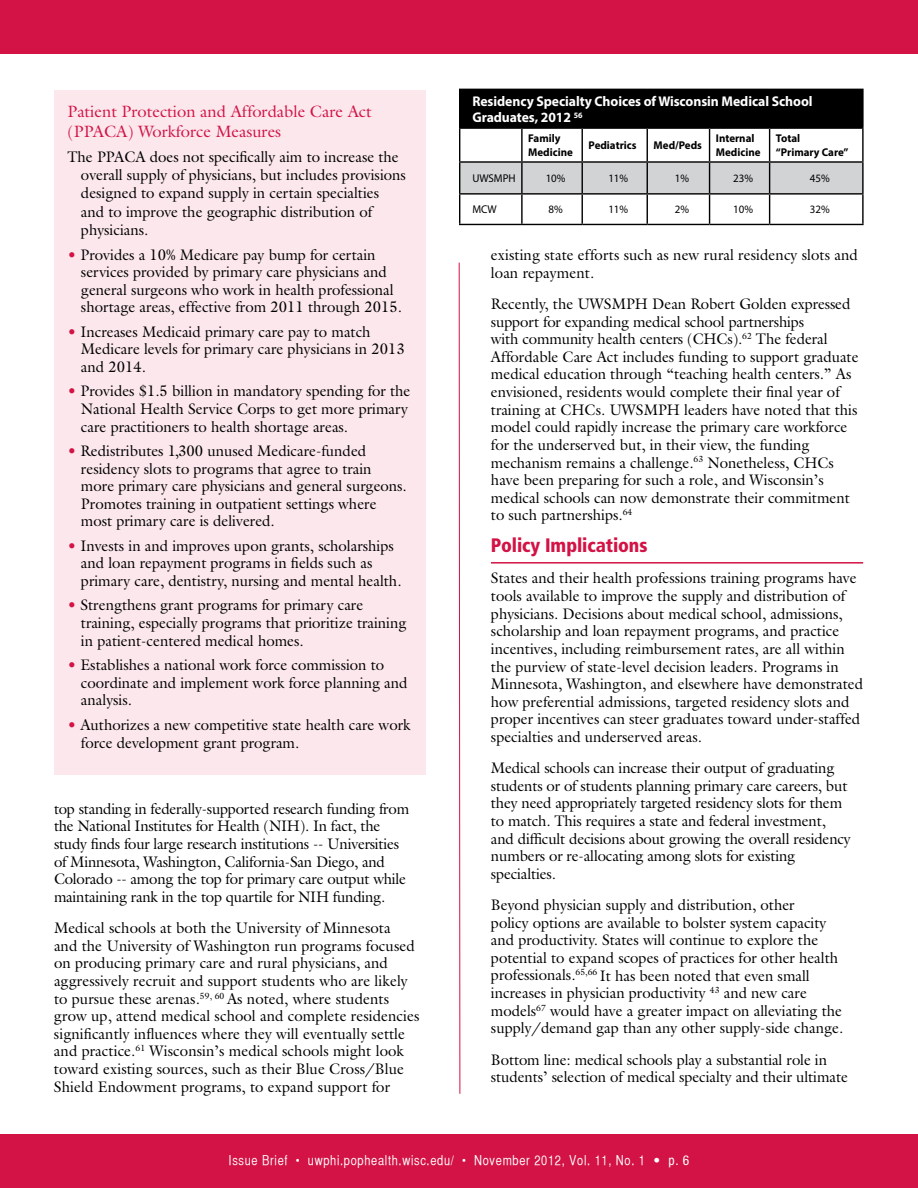
<style>
.page{position:relative;width:918px;height:1188px;background:#fff}
.page>*{position:absolute;margin:0;border:0;box-sizing:border-box;transform-origin:0 0}
.t1{font:900 condensed 19.5px "Frutiger";letter-spacing:-.005em;color:#d31245}
.t2{font:16.5px/19.8px "Galliard";color:#d31245}
.t3{font:15.3px/17.5px "Galliard";color:#000}
.t4{font:700 14.1px/17px "Myriad Pro";letter-spacing:-.005em;color:#fff}
.t5{font:13.5px "Helvetica CY Plain";letter-spacing:.05em;color:#fff}
.t6{font:700 11.25px/14.1px "Myriad Pro";color:#000}
.t7{font:11.25px "Myriad Pro";letter-spacing:-.005em;color:#000}
.s1{color:#d31245}
.s2{font-family:"Helvetica Neue";font-stretch:condensed}
</style>
<div class="page">
<div style="left:0;top:1134px;width:918px;height:54px;background:#d31245"></div>
<div style="left:0;top:0;width:918px;height:54px;background:#d31245"></div>
<hr style="left:491px;top:562px;width:372px;height:2px;background:#d31245">
<svg style="left:459px;top:262px;width:1px;height:832px"></svg>
<div style="left:460px;top:89px;width:403px;height:39px;background:#000"></div>
<hr style="left:459px;top:89px;width:63px;height:1px;background:#000">
<hr style="left:459px;top:90px;width:1px;height:37px;background:#000">
<hr style="left:770px;top:89px;width:94px;height:1px;background:#000">
<hr style="left:862px;top:90px;width:2px;height:37px;background:#000">
<hr style="left:459px;top:127px;width:63px;height:2px;background:#000">
<hr style="left:459px;top:129px;width:1px;height:32px;background:#000">
<hr style="left:522px;top:127px;width:60px;height:2px;background:#000">
<hr style="left:521px;top:129px;width:2px;height:32px;background:#000">
<hr style="left:582px;top:127px;width:65px;height:2px;background:#000">
<hr style="left:582px;top:129px;width:1px;height:32px;background:#000">
<hr style="left:647px;top:127px;width:63px;height:2px;background:#000">
<hr style="left:647px;top:129px;width:1px;height:32px;background:#000">
<hr style="left:710px;top:127px;width:60px;height:2px;background:#000">
<hr style="left:709px;top:129px;width:1px;height:32px;background:#000">
<hr style="left:770px;top:127px;width:94px;height:2px;background:#000">
<hr style="left:769px;top:129px;width:1px;height:32px;background:#000">
<hr style="left:862px;top:129px;width:2px;height:32px;background:#000">
<hr style="left:459px;top:161px;width:63px;height:2px;background:#000">
<hr style="left:522px;top:161px;width:60px;height:2px;background:#000">
<hr style="left:582px;top:161px;width:65px;height:2px;background:#000">
<hr style="left:647px;top:161px;width:63px;height:2px;background:#000">
<hr style="left:710px;top:161px;width:60px;height:2px;background:#000">
<hr style="left:770px;top:161px;width:94px;height:2px;background:#000">
<hr style="left:862px;top:163px;width:2px;height:30px;background:#000">
<hr style="left:770px;top:193px;width:94px;height:2px;background:#000">
<svg style="left:459px;top:162px;width:404px;height:62px"></svg>
<hr style="left:862px;top:195px;width:2px;height:29px;background:#000">
<hr style="left:459px;top:224px;width:63px;height:1px;background:#000">
<hr style="left:522px;top:224px;width:60px;height:1px;background:#000">
<hr style="left:582px;top:224px;width:65px;height:1px;background:#000">
<hr style="left:647px;top:224px;width:63px;height:1px;background:#000">
<hr style="left:710px;top:224px;width:60px;height:1px;background:#000">
<hr style="left:770px;top:224px;width:94px;height:1px;background:#000">
<div style="left:54px;top:90px;width:371px;height:684px;background:#fbe7ec"></div>
<p class="t2" style="left:68px;top:101px;width:306px">Patient Protection and Affordable Care Act (PPACA) Workforce Measures</p>
<p class="t3" style="left:81px;top:147px;width:326px;line-height:18.3px;text-indent:-13px">The PPACA does not specifically aim to increase the overall supply of physicians, but includes provisions designed to expand supply in certain specialties and to improve the geographic distribution of physicians.</p>
<p class="t3" style="left:81px;top:245px;width:322px;text-indent:-13px"><span class="s1">•</span> Provides a 10% Medicare pay bump for certain services provided by primary care physicians and general surgeons who work in health professional shortage areas, effective from 2011 through 2015.</p>
<p class="t3" style="left:81px;top:322px;width:325px;text-indent:-13px"><span class="s1">•</span> Increases Medicaid primary care pay to match<br>Medicare levels for primary care physicians in 2013 and 2014.</p>
<p class="t3" style="left:81px;top:382px;width:331px;text-indent:-13px"><span class="s1">•</span> Provides $1.5 billion in mandatory spending for the<br>National Health Service Corps to get more primary care practitioners to health shortage areas.</p>
<p class="t3" style="left:81px;top:442px;width:327px;text-indent:-13px"><span class="s1">•</span> Redistributes 1,300 unused Medicare-funded residency slots to programs that agree to train more primary care physicians and general surgeons.<br>Promotes training in outpatient settings where most primary care is delivered.</p>
<p class="t3" style="left:81px;top:537px;width:322px;text-indent:-13px"><span class="s1">•</span> Invests in and improves upon grants, scholarships and loan repayment programs in fields such as primary care, dentistry, nursing and mental health.</p>
<p class="t3" style="left:81px;top:596px;width:327px;text-indent:-13px"><span class="s1">•</span> Strengthens grant programs for primary care training, especially programs that prioritize training in patient-centered medical homes.</p>
<p class="t3" style="left:81px;top:656px;width:328px;text-indent:-13px"><span class="s1">•</span> Establishes a national work force commission to coordinate and implement work force planning and analysis.</p>
<p class="t3" style="left:81px;top:715px;width:331px;line-height:18.3px;text-indent:-13px"><span class="s1">•</span> Authorizes a new competitive state health care work force development grant program.</p>
<p class="t3" style="left:54px;top:800px;width:357px">top standing in federally-supported research funding from the National Institutes for Health (NIH). In fact, the study finds four large research institutions -- Universities of Minnesota, Washington, California-San Diego, and Colorado -- among the top for primary care output while maintaining rank in the top quartile for NIH funding.</p>
<p class="t3" style="left:54px;top:919px;width:367px">Medical schools at both the University of Minnesota<br>and the University of Washington run programs focused on producing primary care and rural physicians, and aggressively recruit and support students who are likely to pursue these arenas.<sup>59,</sup> <sup>60</sup> As noted, where students grow up, attend medical school and complete residencies significantly influences where they will eventually settle and practice.<sup>61</sup> Wisconsin’s medical schools might look toward existing sources, such as their Blue Cross/Blue Shield Endowment programs, to expand support for</p>
<p class="t4" style="left:472px;top:92px;width:342px">Residency Specialty Choices of Wisconsin Medical School<br>Graduates, 2012 <sup>56</sup></p>
<p class="t6" style="left:528px;top:131px;width:46px">Family<br>Medicine</p>
<p class="t6" style="left:589px;top:138px;width:49px">Pediatrics</p>
<p class="t6" style="left:654px;top:138px;width:50px">Med/Peds</p>
<p class="t6" style="left:716px;top:131px;width:46px">Internal<br>Medicine</p>
<p class="t6" style="left:776px;top:131px;width:74px">Total<br>“Primary Care”</p>
<p class="t7" style="left:472px;top:171px;width:45px">UWSMPH</p>
<p class="t7" style="left:546px;top:171px;width:21px">10%</p>
<p class="t7" style="left:608px;top:171px;width:21px">11%</p>
<p class="t7" style="left:675px;top:171px;width:16px">1%</p>
<p class="t7" style="left:733px;top:171px;width:21px">23%</p>
<p class="t7" style="left:810px;top:171px;width:21px">45%</p>
<p class="t7" style="left:472px;top:203px;width:26px">MCW</p>
<p class="t7" style="left:548px;top:203px;width:16px">8%</p>
<p class="t7" style="left:608px;top:203px;width:21px">11%</p>
<p class="t7" style="left:675px;top:203px;width:16px">2%</p>
<p class="t7" style="left:733px;top:203px;width:21px">10%</p>
<p class="t7" style="left:810px;top:203px;width:21px">32%</p>
<p class="t3" style="left:491px;top:246px;width:368px">existing state efforts such as new rural residency slots and loan repayment.</p>
<p class="t3" style="left:491px;top:295px;width:369px">Recently, the UWSMPH Dean Robert Golden expressed support for expanding medical school partnerships<br>with community health centers (CHCs).<sup>62</sup> The federal Affordable Care Act includes funding to support graduate medical education through “teaching health centers.” As envisioned, residents would complete their final year of training at CHCs. UWSMPH leaders have noted that this model could rapidly increase the primary care workforce for the underserved but, in their view, the funding mechanism remains a challenge.<sup>63</sup> Nonetheless, CHCs have been preparing for such a role, and Wisconsin’s medical schools can now demonstrate their commitment to such partnerships.<sup>64</sup></p>
<p class="t1" style="left:491px;top:534px;width:158px">Policy Implications</p>
<p class="t3" style="left:491px;top:569px;width:374px">States and their health professions training programs have tools available to improve the supply and distribution of physicians. Decisions about medical school, admissions, scholarship and loan repayment programs, and practice incentives, including reimbursement rates, are all within the purview of state-level decision leaders. Programs in Minnesota, Washington, and elsewhere have demonstrated how preferential admissions, targeted residency slots and proper incentives can steer graduates toward under-staffed specialties and underserved areas.</p>
<p class="t3" style="left:491px;top:759px;width:361px">Medical schools can increase their output of graduating students or of students planning primary care careers, but they need appropriately targeted residency slots for them to match. This requires a state and federal investment, and difficult decisions about growing the overall residency numbers or re-allocating among slots for existing specialties.</p>
<p class="t3" style="left:491px;top:896px;width:354px">Beyond physician supply and distribution, other<br>policy options are available to bolster system capacity and productivity. States will continue to explore the potential to expand scopes of practices for other health professionals.<sup>65,66</sup> It has been noted that even small increases in physician productivity <sup>43</sup> and new care models<sup>67</sup> would have a greater impact on alleviating the supply/demand gap than any other supply-side change.</p>
<p class="t3" style="left:491px;top:1050px;width:358px">Bottom line: medical schools play a substantial role in students’ selection of medical specialty and their ultimate</p>
<p class="t5" style="left:229px;top:1152px;width:462px">Issue Brief • uwphi.pophealth.wisc.edu/ • November 2012, Vol. 11, No. 1 <span class="s2">• p. 6</span></p>
</div>
